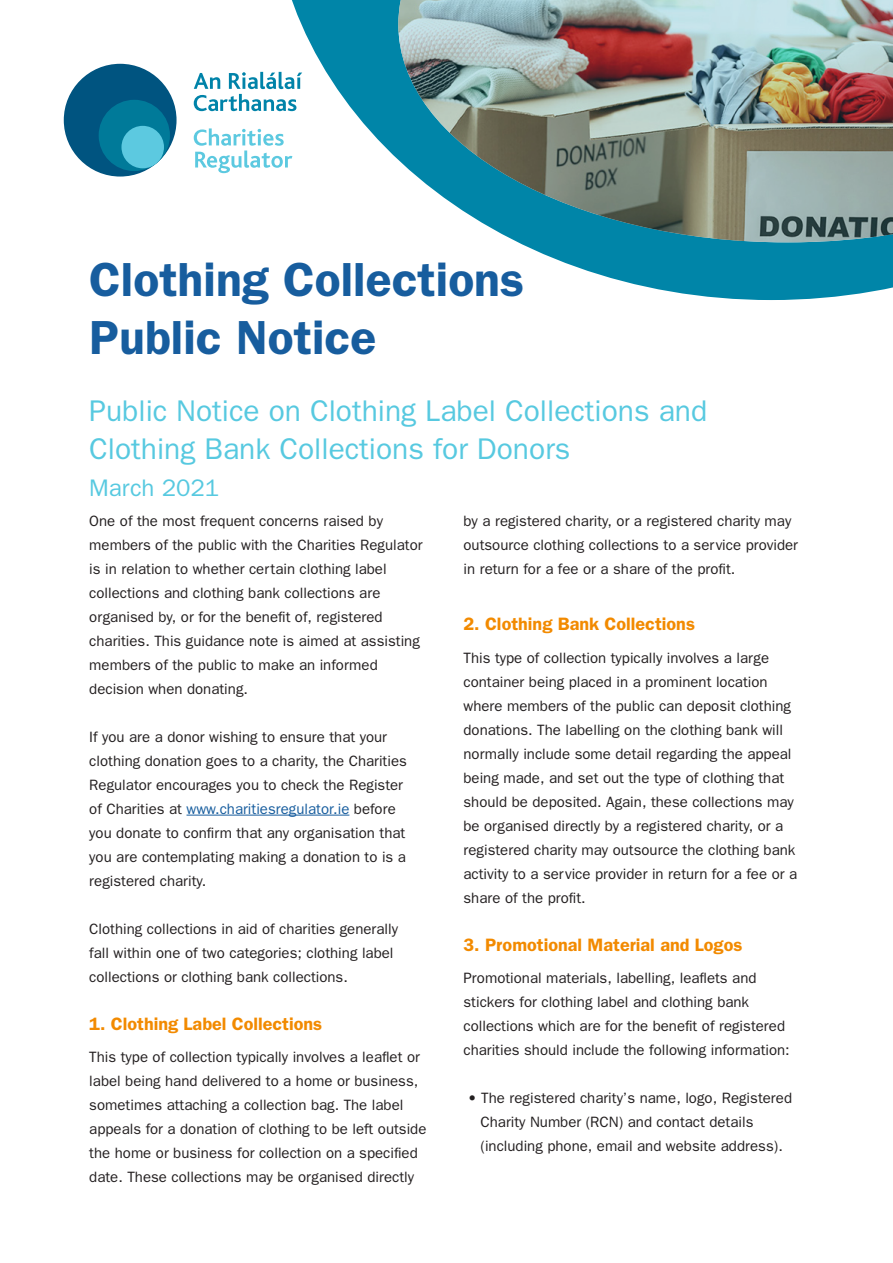
<style>
.page{position:relative;width:893px;height:1263px;background:#fff}
.page>*{position:absolute;margin:0;border:0;box-sizing:border-box;transform-origin:0 0}
.t1{font:600 48px "Franklin Gothic";color:#175d9e}
.t2{font:30px "Franklin Gothic";color:#57c9e0}
.t3{font:24px "Franklin Gothic";color:#57c9e0}
.t4{font:600 18px "Franklin Gothic";color:#f28a00}
.t5{font:15px/24px "Franklin Gothic";color:#231f20}
.s1{color:#175d9e}
</style>
<div class="page">
<svg style="left:194px;top:72px;width:77px;height:39px"></svg>
<svg style="left:194px;top:128px;width:77px;height:45px"></svg>
<div style="left:64px;top:64px;width:113px;height:113px;background:#005480;border-radius:50%"></div>
<div style="left:99px;top:100px;width:71px;height:71px;background:#007a99;border-radius:50%"></div>
<div style="left:121px;top:126px;width:43px;height:42px;background:#5cc9e0;border-radius:50%"></div>
<svg style="left:271px;top:0;width:622px;height:300px"></svg>
<hr style="left:186px;top:815px;width:163px;height:1px;background:#175d9e">
<img style="left:398px;top:0;width:495px;height:242px">
<p class="t1" style="left:89px;top:251px;width:436px">Clothing Collections</p>
<p class="t1" style="left:89px;top:309px;width:289px">Public Notice</p>
<p class="t2" style="left:89px;top:394px;width:620px">Public Notice on Clothing Label Collections and</p>
<p class="t2" style="left:89px;top:431px;width:483px">Clothing Bank Collections for Donors</p>
<p class="t3" style="left:89px;top:474px;width:132px">March 2021</p>
<p class="t5" style="left:89px;top:508px;width:335px">One of the most frequent concerns raised by members of the public with the Charities Regulator is in relation to whether certain clothing label collections and clothing bank collections are organised by, or for the benefit of, registered charities. This guidance note is aimed at assisting members of the public to make an informed decision when donating.</p>
<p class="t5" style="left:89px;top:724px;width:319px">If you are a donor wishing to ensure that your clothing donation goes to a charity, the Charities Regulator encourages you to check the Register of Charities at <span class="s1">www.charitiesregulator.ie</span> before you donate to confirm that any organisation that you are contemplating making a donation to is a registered charity.</p>
<p class="t5" style="left:89px;top:916px;width:310px">Clothing collections in aid of charities generally fall within one of two categories; clothing label collections or clothing bank collections.</p>
<p class="t4" style="left:89px;top:1013px;width:234px">1. Clothing Label Collections</p>
<p class="t5" style="left:89px;top:1045px;width:339px">This type of collection typically involves a leaflet or label being hand delivered to a home or business, sometimes attaching a collection bag. The label appeals for a donation of clothing to be left outside the home or business for collection on a specified date. These collections may be organised directly</p>
<p class="t5" style="left:463px;top:508px;width:336px">by a registered charity, or a registered charity may outsource clothing collections to a service provider in return for a fee or a share of the profit.</p>
<p class="t4" style="left:463px;top:613px;width:233px">2. Clothing Bank Collections</p>
<p class="t5" style="left:463px;top:645px;width:335px">This type of collection typically involves a large container being placed in a prominent location where members of the public can deposit clothing donations. The labelling on the clothing bank will normally include some detail regarding the appeal being made, and set out the type of clothing that should be deposited. Again, these collections may be organised directly by a registered charity, or a registered charity may outsource the clothing bank activity to a service provider in return for a fee or a share of the profit.</p>
<p class="t4" style="left:463px;top:934px;width:280px">3. Promotional Material and Logos</p>
<p class="t5" style="left:463px;top:966px;width:328px">Promotional materials, labelling, leaflets and stickers for clothing label and clothing bank collections which are for the benefit of registered charities should include the following information:</p>
<p class="t5" style="left:480px;top:1086px;width:313px;text-indent:-13px">• The registered charity’s name, logo, Registered<br>Charity Number (RCN) and contact details (including phone, email and website address).</p>
</div>
